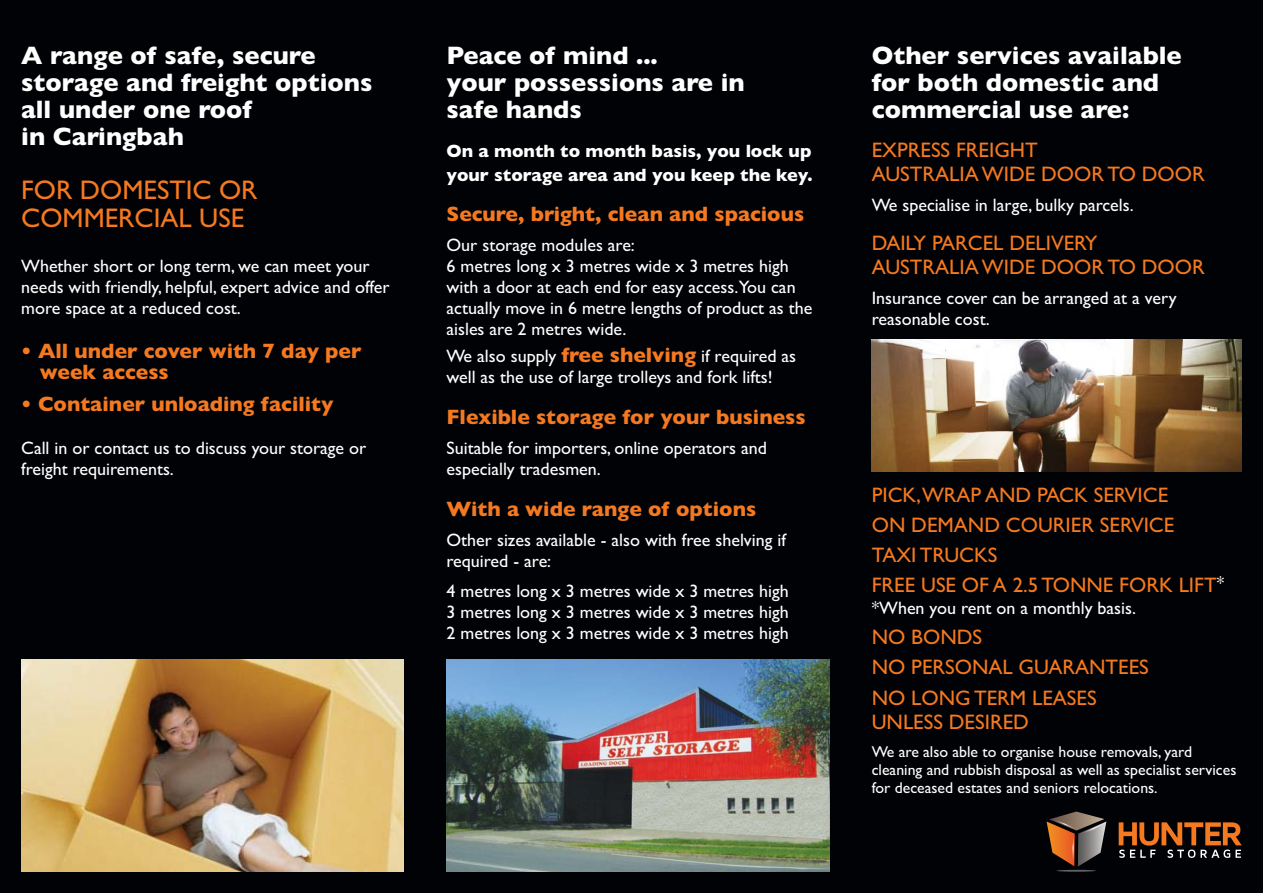
<style>
.page{position:relative;width:1263px;height:893px;background:#010205}
.page>*{position:absolute;margin:0;border:0;box-sizing:border-box;transform-origin:0 0}
.t1{font:27px/28.5px "Gill Sans";color:#f47920}
.t2{font:700 25.5px/27px "Gill Sans";color:#fff}
.t3{font:21px/30px "Gill Sans";color:#f47920}
.t4{font:700 21px/21px "Gill Sans";color:#f47920}
.t5{font:18px/21px "Gill Sans";color:#fff}
.t6{font:700 18px/24px "Gill Sans";color:#fff}
.t7{font:15.75px/18px "Gill Sans";color:#fff}
.s1{font-weight:700;font-size:21px;color:#f47920}
.s2{font-size:18px;color:#fff}
</style>
<div class="page">
<svg style="left:1046px;top:811px;width:60px;height:55px"></svg>
<hr style="left:1056px;top:870px;width:40px;height:2px;background:#5f6062;border-radius:50%">
<svg style="left:1119px;top:822px;width:123px;height:36px"></svg>
<img style="left:21px;top:659px;width:383px;height:213px">
<img style="left:446px;top:659px;width:383px;height:213px">
<img style="left:872px;top:339px;width:370px;height:132px">
<p class="t2" style="left:21px;top:45px;width:353px">A range of safe, secure storage and freight options all under one roof<br>in Caringbah</p>
<p class="t1" style="left:21px;top:179px;width:238px">FOR DOMESTIC OR<br>COMMERCIAL USE</p>
<p class="t5" style="left:21px;top:258px;width:370px">Whether short or long term, we can meet your needs with friendly, helpful, expert advice and offer more space at a reduced cost.</p>
<p class="t4" style="left:40px;top:343px;width:323px;text-indent:-19px">• All under cover with 7 day per week access</p>
<p class="t4" style="left:21px;top:395px;width:314px">• Container unloading facility</p>
<p class="t5" style="left:21px;top:439px;width:346px">Call in or contact us to discuss your storage or freight requirements.</p>
<p class="t2" style="left:446px;top:45px;width:300px">Peace of mind ...<br>your possessions are in safe hands</p>
<p class="t6" style="left:446px;top:141px;width:367px">On a month to month basis, you lock up your storage area and you keep the key.</p>
<p class="t4" style="left:446px;top:206px;width:359px">Secure, bright, clean and spacious</p>
<p class="t5" style="left:446px;top:237px;width:367px">Our storage modules are:<br>6 metres long x 3 metres wide x 3 metres high with a door at each end for easy access.You can actually move in 6 metre lengths of product as the aisles are 2 metres wide.</p>
<p class="t5" style="left:446px;top:348px;width:351px">We also supply <span class="s1">free shelving</span> if required as well as the use of large trolleys and fork lifts!</p>
<p class="t4" style="left:446px;top:409px;width:360px">Flexible storage for your business</p>
<p class="t5" style="left:446px;top:439px;width:322px">Suitable for importers, online operators and especially tradesmen.</p>
<p class="t4" style="left:446px;top:500px;width:311px">With a wide range of options</p>
<p class="t5" style="left:446px;top:531px;width:341px">Other sizes available - also with free shelving if required - are:</p>
<p class="t5" style="left:446px;top:582px;width:344px;text-align:justify">4 metres long x 3 metres wide x 3 metres high 3 metres long x 3 metres wide x 3 metres high 2 metres long x 3 metres wide x 3 metres high</p>
<p class="t2" style="left:872px;top:45px;width:311px">Other services available for both domestic and commercial use are:</p>
<p class="t3" style="left:872px;top:140px;width:335px;line-height:24px">EXPRESS FREIGHT<br>AUSTRALIA WIDE DOOR TO DOOR</p>
<p class="t5" style="left:872px;top:196px;width:263px">We specialise in large, bulky parcels.</p>
<p class="t3" style="left:872px;top:233px;width:335px;line-height:24px">DAILY PARCEL DELIVERY<br>AUSTRALIA WIDE DOOR TO DOOR</p>
<p class="t5" style="left:872px;top:289px;width:306px">Insurance cover can be arranged at a very reasonable cost.</p>
<p class="t3" style="left:872px;top:482px;width:354px">PICK,WRAP AND PACK SERVICE<br>ON DEMAND COURIER SERVICE<br>TAXI TRUCKS<br>FREE USE OF A 2.5 TONNE FORK LIFT<span class="s2">*</span></p>
<p class="t5" style="left:872px;top:600px;width:266px">*When you rent on a monthly basis.</p>
<p class="t3" style="left:872px;top:625px;width:279px">NO BONDS<br>NO PERSONAL GUARANTEES<br>NO LONG TERM LEASES</p>
<p class="t3" style="left:872px;top:709px;width:159px">UNLESS DESIRED</p>
<p class="t7" style="left:872px;top:744px;width:366px">We are also able to organise house removals, yard cleaning and rubbish disposal as well as specialist services for deceased estates and seniors relocations.</p>
</div>
